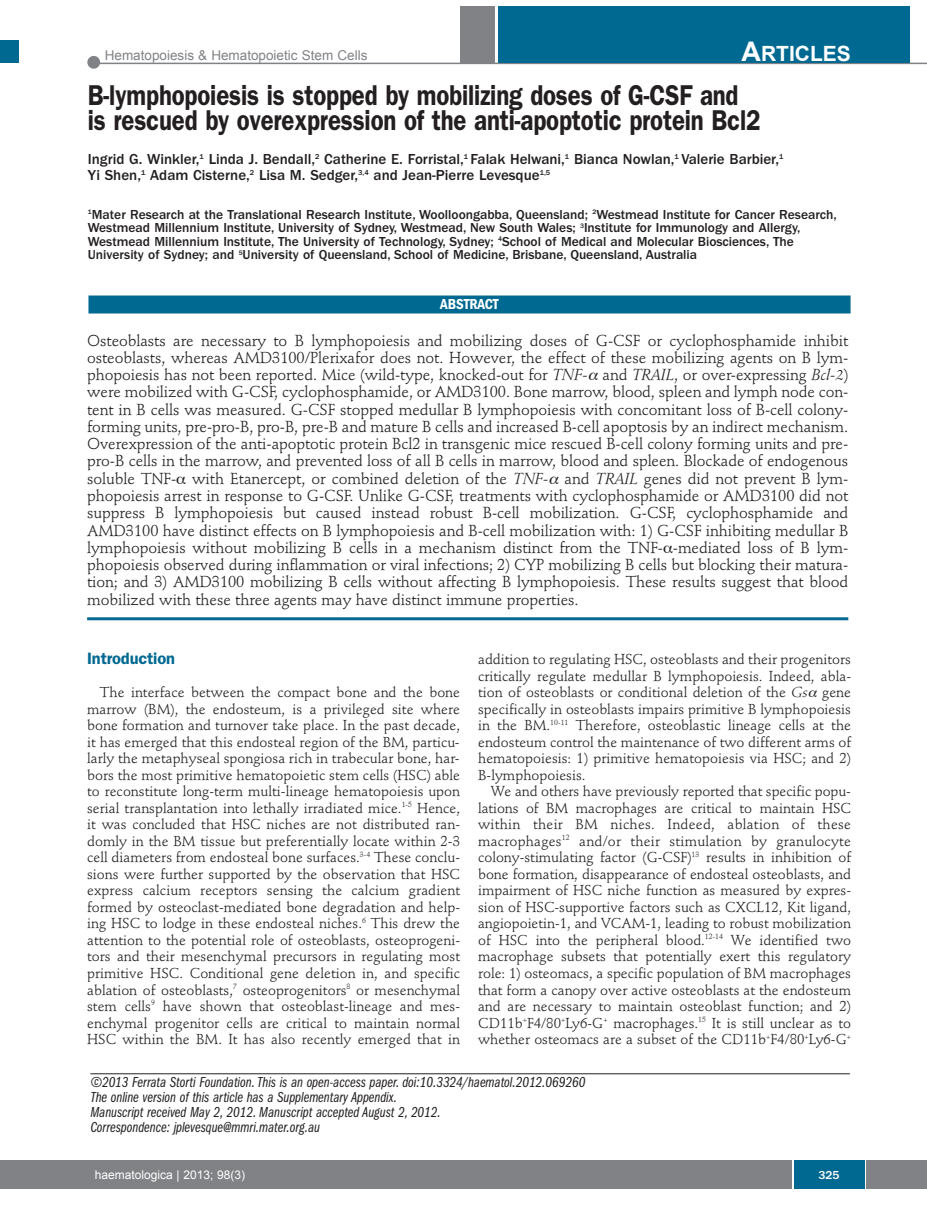
<style>
.page{position:relative;width:927px;height:1225px;background:#fff}
.page>*{position:absolute;margin:0;border:0;box-sizing:border-box;transform-origin:0 0}
.t1{font:600 28.8px/25.5px "Franklin Gothic";letter-spacing:-.005em;color:#231f20;scale:.83 1}
.t2{font:700 21px "Arial";color:#fff}
.t3{font:600 16.5px "Franklin Gothic";letter-spacing:-.01em;color:#006991}
.t4{font:15.75px/17.2px "Stempel Schneidler";letter-spacing:-.005em;color:#231f20;text-align:justify}
.t5{font:15px/15px "Franklin Gothic Book Cmpr Ital";color:#231f20}
.t6{font:500 15px/16.5px "Franklin Gothic";color:#231f20}
.t7{font:600 condensed 15px "Franklin Gothic";letter-spacing:-.005em;color:#fff}
.t8{font:14.25px/16.5px "Stempel Schneidler";color:#231f20;text-align:justify}
.t9{font:500 13.5px/13.5px "Franklin Gothic";color:#231f20}
.t10{font:13.5px "Arial";color:#808285}
.t11{font:12px "Arial";color:#fff}
.t12{font:500 12px "Franklin Gothic";color:#fff}
.s1{font-size:27px}
.s2{font-style:italic}
</style>
<div class="page">
<div style="left:18px;top:1160px;width:909px;height:28px;background:#808285"></div>
<div style="left:0;top:1160px;width:18px;height:28px;background:#808285"></div>
<div style="left:0;top:40px;width:19px;height:22px;background:#006991"></div>
<hr style="left:864px;top:1160px;width:2px;height:28px;background:#fff">
<hr style="left:792px;top:1160px;width:2px;height:28px;background:#fff">
<div style="left:794px;top:1160px;width:70px;height:28px;background:#006991"></div>
<hr style="left:95px;top:63px;width:832px;height:1px;background:#808285">
<div style="left:87px;top:56px;width:13px;height:13px;background:#808285;border-radius:50%"></div>
<div style="left:460px;top:6px;width:34px;height:56px;background:#808285"></div>
<div style="left:498px;top:6px;width:412px;height:56px;background:#006991"></div>
<hr style="left:90px;top:1073px;width:760px;height:1px;background:#231f20">
<hr style="left:87px;top:617px;width:761px;height:3px;background:#006991">
<div style="left:88px;top:295px;width:763px;height:18px;background:#006991"></div>
<p class="t10" style="left:105px;top:48px;width:264px">Hematopoiesis &amp; Hematopoietic Stem Cells</p>
<h2 class="t2" style="left:741px;top:42px;width:111px"><span class="s1">A</span>RTICLES</h2>
<h1 class="t1" style="left:88px;top:85px;width:812px">B-lymphopoiesis is stopped by mobilizing doses of G-CSF and is rescued by overexpression of the anti-apoptotic protein Bcl2</h1>
<p class="t6" style="left:88px;top:152px;width:697px">Ingrid G. Winkler,<sup>1</sup> Linda J. Bendall,<sup>2</sup> Catherine E. Forristal,<sup>1</sup> Falak Helwani,<sup>1</sup> Bianca Nowlan,<sup>1</sup> Valerie Barbier,<sup>1<br></sup>Yi Shen,<sup>1</sup> Adam Cisterne,<sup>2</sup> Lisa M. Sedger,<sup>3,4</sup> and Jean-Pierre Levesque<sup>1,5</sup></p>
<p class="t9" style="left:88px;top:209px;width:750px"><sup>1</sup>Mater Research at the Translational Research Institute, Woolloongabba, Queensland; <sup>2</sup>Westmead Institute for Cancer Research, Westmead Millennium Institute, University of Sydney, Westmead, New South Wales; <sup>3</sup>Institute for Immunology and Allergy, Westmead Millennium Institute, The University of Technology, Sydney; <sup>4</sup>School of Medical and Molecular Biosciences, The University of Sydney; and <sup>5</sup>University of Queensland, School of Medicine, Brisbane, Queensland, Australia</p>
<p class="t7" style="left:440px;top:299px;width:60px">ABSTRACT</p>
<p class="t4" style="left:87px;top:333px;width:763px">Osteoblasts are necessary to B lymphopoiesis and mobilizing doses of G-CSF or cyclophosphamide inhibit osteoblasts, whereas AMD3100/Plerixafor does not. However, the effect of these mobilizing agents on B lym&shy;phopoiesis has not been reported. Mice (wild-type, knocked-out for <span class="s2">TNF-</span> and <span class="s2">TRAIL</span>, or over-expressing <span class="s2">Bcl-2</span>) were mobilized with G-CSF, cyclophosphamide, or AMD3100. Bone marrow, blood, spleen and lymph node con&shy;tent in B cells was measured. G-CSF stopped medullar B lymphopoiesis with concomitant loss of B-cell colony&shy;forming units, pre-pro-B, pro-B, pre-B and mature B cells and increased B-cell apoptosis by an indirect mechanism.<br>Overexpression of the anti-apoptotic protein Bcl2 in transgenic mice rescued B-cell colony forming units and pre&shy;pro-B cells in the marrow, and prevented loss of all B cells in marrow, blood and spleen. Blockade of endogenous soluble TNF- with Etanercept, or combined deletion of the <span class="s2">TNF-</span> and <span class="s2">TRAIL</span> genes did not prevent B lym&shy;phopoiesis arrest in response to G-CSF. Unlike G-CSF, treatments with cyclophosphamide or AMD3100 did not suppress B lymphopoiesis but caused instead robust B-cell mobilization. G-CSF, cyclophosphamide and AMD3100 have distinct effects on B lymphopoiesis and B-cell mobilization with: 1) G-CSF inhibiting medullar B lymphopoiesis without mobilizing B cells in a mechanism distinct from the TNF- -mediated loss of B lym&shy;phopoiesis observed during inflammation or viral infections; 2) CYP mobilizing B cells but blocking their matura&shy;tion; and 3) AMD3100 mobilizing B cells without affecting B lymphopoiesis. These results suggest that blood mobilized with these three agents may have distinct immune properties.</p>
<p class="t3" style="left:87px;top:653px;width:89px">Introduction</p>
<p class="t8" style="left:87px;top:685px;width:375px;text-indent:13px">The interface between the compact bone and the bone marrow (BM), the endosteum, is a privileged site where bone formation and turnover take place. In the past decade, it has emerged that this endosteal region of the BM, particu&shy;larly the metaphyseal spongiosa rich in trabecular bone, har&shy;bors the most primitive hematopoietic stem cells (HSC) able to reconstitute long-term multi-lineage hematopoiesis upon serial transplantation into lethally irradiated mice.<sup>1-5</sup> Hence, it was concluded that HSC niches are not distributed ran&shy;domly in the BM tissue but preferentially locate within 2-3 cell diameters from endosteal bone surfaces.<sup>3-4</sup> These conclu&shy;sions were further supported by the observation that HSC express calcium receptors sensing the calcium gradient formed by osteoclast-mediated bone degradation and help&shy;ing HSC to lodge in these endosteal niches.<sup>6</sup> This drew the attention to the potential role of osteoblasts, osteoprogeni&shy;tors and their mesenchymal precursors in regulating most primitive HSC. Conditional gene deletion in, and specific ablation of osteoblasts,<sup>7</sup> osteoprogenitors<sup>8</sup> or mesenchymal stem cells<sup>9</sup> have shown that osteoblast-lineage and mes&shy;enchymal progenitor cells are critical to maintain normal HSC within the BM. It has also recently emerged that in</p>
<p class="t8" style="left:478px;top:652px;width:374px">addition to regulating HSC, osteoblasts and their progenitors critically regulate medullar B lymphopoiesis. Indeed, abla&shy;tion of osteoblasts or conditional deletion of the <span class="s2">Gs</span> gene specifically in osteoblasts impairs primitive B lymphopoiesis in the BM.<sup>10-11</sup> Therefore, osteoblastic lineage cells at the endosteum control the maintenance of two different arms of hematopoiesis: 1) primitive hematopoiesis via HSC; and 2)<br>B-lymphopoiesis.</p>
<p class="t8" style="left:478px;top:784px;width:374px;text-indent:13px">We and others have previously reported that specific popu&shy;lations of BM macrophages are critical to maintain HSC within their BM niches. Indeed, ablation of these macrophages<sup>12</sup> and/or their stimulation by granulocyte colony-stimulating factor (G-CSF)<sup>13</sup> results in inhibition of bone formation, disappearance of endosteal osteoblasts, and impairment of HSC niche function as measured by expres&shy;sion of HSC-supportive factors such as CXCL12, Kit ligand, angiopoietin-1, and VCAM-1, leading to robust mobilization of HSC into the peripheral blood.<sup>12-14</sup> We identified two macrophage subsets that potentially exert this regulatory role: 1) osteomacs, a specific population of BM macrophages that form a canopy over active osteoblasts at the endosteum and are necessary to maintain osteoblast function; and 2)<br>CD11b<sup>+</sup>F4/80<sup>+</sup>Ly6-G<sup>+</sup> macrophages.<sup>15</sup> It is still unclear as to whether osteomacs are a subset of the CD11b<sup>+</sup>F4/80<sup>+</sup>Ly6-G<sup>+</sup></p>
<p class="t5" style="left:90px;top:1075px;width:497px">©2013 Ferrata Storti Foundation.This is an open-access paper. doi:10.3324/haematol.2012.069260<br>The online version of this article has a Supplementary Appendix.<br>Manuscript received May 2, 2012. Manuscript accepted August 2, 2012.<br>Correspondence: jplevesque@mmri.mater.org.au</p>
<p class="t11" style="left:95px;top:1167px;width:152px">haematologica | 2013; 98(3)</p>
<p class="t12" style="left:818px;top:1170px;width:23px">325</p>
</div>
